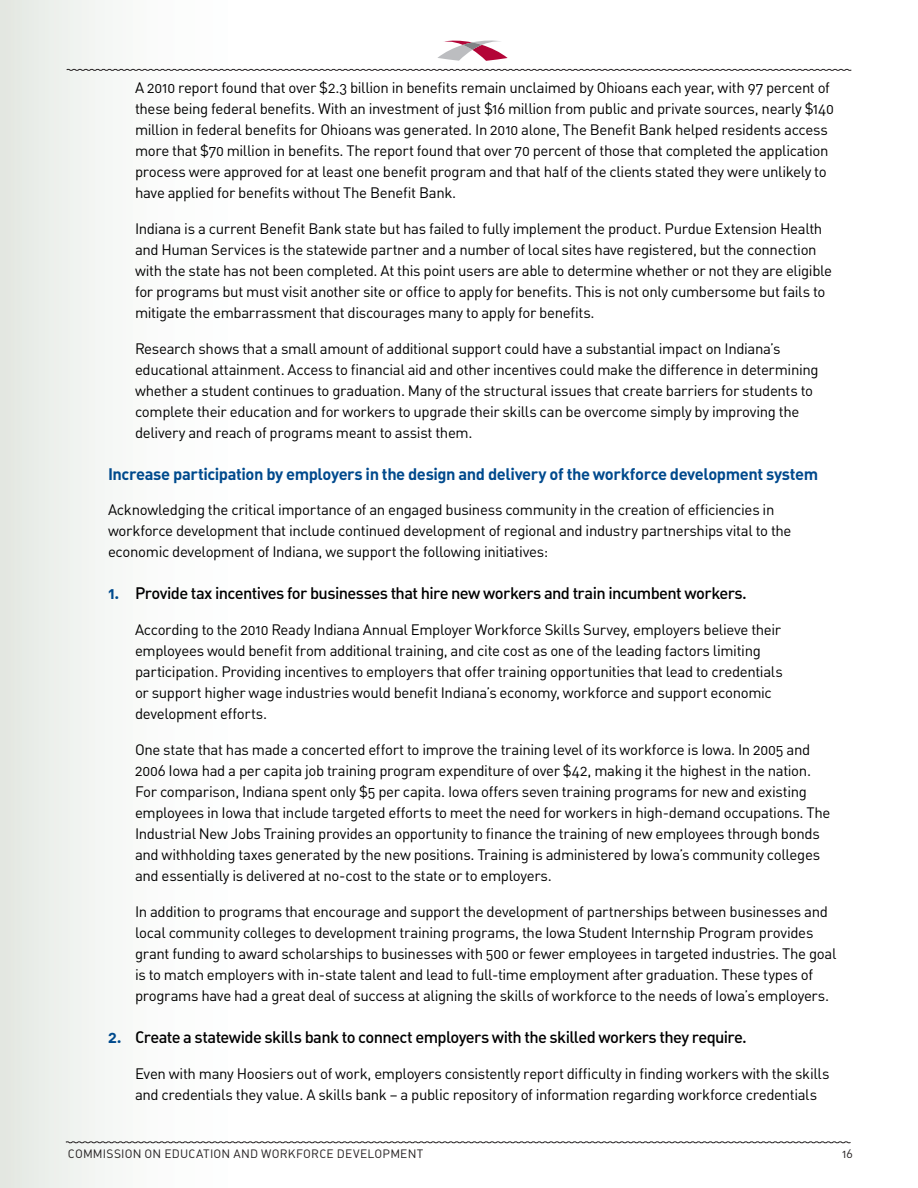
<style>
.page{position:relative;width:918px;height:1188px;background:#fff}
.page>*{position:absolute;margin:0;border:0;box-sizing:border-box;transform-origin:0 0}
.List_Paragraph{font:16.5px "DIN Medium Alternate";letter-spacing:-.04em;color:#000}
.t1{font:16.5px "DIN Bold Alternate";letter-spacing:-.025em;color:#004a8d}
.List_Paragraph-2{font:15px/21px "DIN Regular Alternate";letter-spacing:-.025em;color:#000}
.t2{font:12px "DIN Regular Alternate";letter-spacing:.015em;color:#231f20}
.s1{font-family:"DIN Bold Alternate";color:#004a8d}
</style>
<div class="page">
<div style="left:0;top:0;width:289px;height:1188px;background:linear-gradient(to right,#e8ece7,#fff)"></div>
<svg style="left:65px;top:1141px;width:786px;height:3px"></svg>
<svg style="left:437px;top:40px;width:71px;height:21px"></svg>
<svg style="left:66px;top:69px;width:786px;height:2px;background:#888586"></svg>
<p class="List_Paragraph-2" style="left:135px;top:77px;width:701px">A 2010 report found that over $2.3 billion in benefits remain unclaimed by Ohioans each year, with 97 percent of these being federal benefits. With an investment of just $16 million from public and private sources, nearly $140 million in federal benefits for Ohioans was generated. In 2010 alone, The Benefit Bank helped residents access more that $70 million in benefits. The report found that over 70 percent of those that completed the application process were approved for at least one benefit program and that half of the clients stated they were unlikely to have applied for benefits without The Benefit Bank.</p>
<p class="List_Paragraph-2" style="left:135px;top:218px;width:699px">Indiana is a current Benefit Bank state but has failed to fully implement the product. Purdue Extension Health and Human Services is the statewide partner and a number of local sites have registered, but the connection with the state has not been completed. At this point users are able to determine whether or not they are eligible for programs but must visit another site or office to apply for benefits. This is not only cumbersome but fails to mitigate the embarrassment that discourages many to apply for benefits.</p>
<p class="List_Paragraph-2" style="left:135px;top:338px;width:685px">Research shows that a small amount of additional support could have a substantial impact on Indiana’s educational attainment. Access to financial aid and other incentives could make the difference in determining whether a student continues to graduation. Many of the structural issues that create barriers for students to complete their education and for workers to upgrade their skills can be overcome simply by improving the delivery and reach of programs meant to assist them.</p>
<p class="t1" style="left:108px;top:463px;width:712px">Increase participation by employers in the design and delivery of the workforce development system</p>
<p class="List_Paragraph-2" style="left:108px;top:499px;width:685px">Acknowledging the critical importance of an engaged business community in the creation of efficiencies in workforce development that include continued development of regional and industry partnerships vital to the economic development of Indiana, we support the following initiatives:</p>
<p class="List_Paragraph" style="left:108px;top:582px;width:640px"><span class="s1">1.</span> Provide tax incentives for businesses that hire new workers and train incumbent workers.</p>
<p class="List_Paragraph-2" style="left:135px;top:619px;width:649px">According to the 2010 Ready Indiana Annual Employer Workforce Skills Survey, employers believe their employees would benefit from additional training, and cite cost as one of the leading factors limiting participation. Providing incentives to employers that offer training opportunities that lead to credentials or support higher wage industries would benefit Indiana’s economy, workforce and support economic development efforts.</p>
<p class="List_Paragraph-2" style="left:135px;top:739px;width:697px">One state that has made a concerted effort to improve the training level of its workforce is Iowa. In 2005 and 2006 Iowa had a per capita job training program expenditure of over $42, making it the highest in the nation.<br>For comparison, Indiana spent only $5 per capita. Iowa offers seven training programs for new and existing employees in Iowa that include targeted efforts to meet the need for workers in high-demand occupations. The Industrial New Jobs Training provides an opportunity to finance the training of new employees through bonds and withholding taxes generated by the new positions. Training is administered by Iowa’s community colleges and essentially is delivered at no-cost to the state or to employers.</p>
<p class="List_Paragraph-2" style="left:135px;top:901px;width:703px">In addition to programs that encourage and support the development of partnerships between businesses and local community colleges to development training programs, the Iowa Student Internship Program provides grant funding to award scholarships to businesses with 500 or fewer employees in targeted industries. The goal is to match employers with in-state talent and lead to full-time employment after graduation. These types of programs have had a great deal of success at aligning the skills of workforce to the needs of Iowa’s employers.</p>
<p class="List_Paragraph" style="left:108px;top:1026px;width:641px"><span class="s1">2.</span> Create a statewide skills bank to connect employers with the skilled workers they require.</p>
<p class="List_Paragraph-2" style="left:135px;top:1063px;width:696px">Even with many Hoosiers out of work, employers consistently report difficulty in finding workers with the skills and credentials they value. A skills bank – a public repository of information regarding workforce credentials</p>
<p class="t2" style="left:68px;top:1146px;width:357px">COMMISSION ON EDUCATION AND WORKFORCE DEVELOPMENT</p>
<p class="t2" style="left:842px;top:1146px;width:12px">16</p>
</div>
